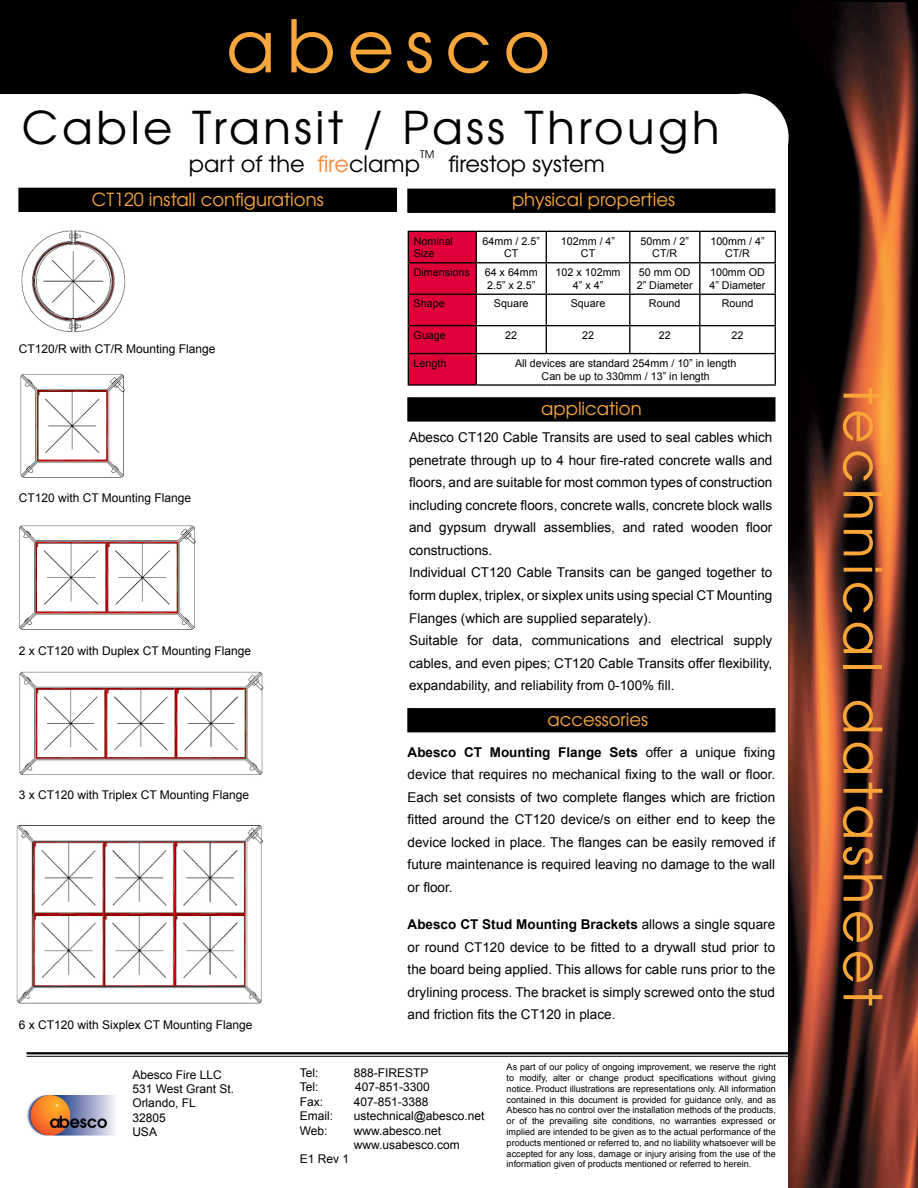
<style>
.page{position:relative;width:918px;height:1188px;background:#fff}
.page>*{position:absolute;margin:0;border:0;box-sizing:border-box;transform-origin:0 0}
.t1{font:72px "Te X Gyre Adventor";letter-spacing:.16em;color:#f9a63c}
.t2{font:52.5px "Te X Gyre Adventor";letter-spacing:.11em;color:#f9a538}
.t3{font:45px "Te X Gyre Adventor";letter-spacing:.08em;color:#000}
.t4{font:22.5px "Te X Gyre Adventor";color:#000}
.t5{font:18px "Te X Gyre Adventor";color:#f9a63c}
.t6{font:13.5px/22.5px "Arial";color:#000;text-align:justify}
.t7{font:12px/14.4px "Arial";color:#000}
.t8{font:10.8px/12.9px "Arial";color:#000;text-align:center}
.t9{font:10.5px "Te X Gyre Adventor";color:#000}
.t10{font:9px/10.8px "Arial";color:#000;text-align:justify}
.s1{color:#f98b3c}
.s2{font-weight:700}
</style>
<div class="page">
<div style="left:1px;top:1px;width:916px;height:92px;background:#000"></div>
<div style="left:0;top:0;width:918px;height:94px;border:2px solid #000"></div>
<img style="left:27px;top:1095px;width:88px;height:40px">
<hr style="left:27px;top:1052px;width:891px;height:2px;background:#000">
<hr style="left:27px;top:1056px;width:891px;height:1px;background:#000">
<div style="left:742px;top:73px;width:52px;height:59px;background:#000"></div>
<img style="left:789px;top:0;width:129px;height:1188px">
<div style="left:702px;top:94px;width:86px;height:87px;background:#fff;border-radius:50%"></div>
<div style="left:18px;top:188px;width:379px;height:24px;background:#000"></div>
<div style="left:20px;top:189px;width:376px;height:22px;border:1px solid #000"></div>
<div style="left:407px;top:189px;width:368px;height:24px;background:#000"></div>
<div style="left:409px;top:190px;width:365px;height:22px;border:1px solid #000"></div>
<hr style="left:476px;top:231px;width:70px;height:1px;background:#000">
<hr style="left:546px;top:231px;width:84px;height:1px;background:#000">
<hr style="left:546px;top:232px;width:1px;height:30px;background:#000">
<hr style="left:630px;top:231px;width:70px;height:1px;background:#000">
<hr style="left:629px;top:232px;width:1px;height:30px;background:#000">
<hr style="left:700px;top:231px;width:76px;height:1px;background:#000">
<hr style="left:699px;top:232px;width:1px;height:30px;background:#000">
<hr style="left:775px;top:232px;width:1px;height:30px;background:#000">
<hr style="left:476px;top:262px;width:70px;height:1px;background:#000">
<hr style="left:546px;top:262px;width:84px;height:1px;background:#000">
<hr style="left:546px;top:263px;width:1px;height:31px;background:#000">
<hr style="left:630px;top:262px;width:70px;height:1px;background:#000">
<hr style="left:629px;top:263px;width:1px;height:31px;background:#000">
<hr style="left:700px;top:262px;width:76px;height:1px;background:#000">
<hr style="left:699px;top:263px;width:1px;height:31px;background:#000">
<hr style="left:775px;top:263px;width:1px;height:31px;background:#000">
<hr style="left:476px;top:294px;width:70px;height:1px;background:#000">
<hr style="left:546px;top:294px;width:84px;height:1px;background:#000">
<hr style="left:546px;top:295px;width:1px;height:30px;background:#000">
<hr style="left:630px;top:294px;width:70px;height:1px;background:#000">
<hr style="left:629px;top:295px;width:1px;height:30px;background:#000">
<hr style="left:700px;top:294px;width:76px;height:1px;background:#000">
<hr style="left:699px;top:295px;width:1px;height:30px;background:#000">
<hr style="left:775px;top:295px;width:1px;height:30px;background:#000">
<hr style="left:476px;top:325px;width:70px;height:1px;background:#000">
<svg style="left:408px;top:231px;width:69px;height:153px;background:#d10036"></svg>
<hr style="left:546px;top:325px;width:84px;height:1px;background:#000">
<svg style="left:546px;top:326px;width:1px;height:27px"></svg>
<hr style="left:630px;top:325px;width:70px;height:1px;background:#000">
<svg style="left:629px;top:326px;width:1px;height:27px"></svg>
<hr style="left:700px;top:325px;width:76px;height:1px;background:#000">
<svg style="left:699px;top:326px;width:1px;height:27px"></svg>
<svg style="left:775px;top:326px;width:1px;height:27px"></svg>
<hr style="left:408px;top:353px;width:68px;height:1px;background:#000">
<hr style="left:408px;top:354px;width:1px;height:30px;background:#000">
<hr style="left:476px;top:353px;width:70px;height:1px;background:#000">
<hr style="left:476px;top:354px;width:1px;height:30px;background:#000">
<hr style="left:546px;top:353px;width:84px;height:1px;background:#000">
<hr style="left:630px;top:353px;width:70px;height:1px;background:#000">
<hr style="left:700px;top:353px;width:76px;height:1px;background:#000">
<hr style="left:775px;top:354px;width:1px;height:30px;background:#000">
<hr style="left:408px;top:384px;width:68px;height:2px;background:#000">
<hr style="left:476px;top:384px;width:70px;height:2px;background:#000">
<hr style="left:546px;top:384px;width:84px;height:2px;background:#000">
<hr style="left:630px;top:384px;width:70px;height:2px;background:#000">
<hr style="left:700px;top:384px;width:76px;height:2px;background:#000">
<img style="left:20px;top:374px;width:105px;height:104px">
<img style="left:19px;top:525px;width:177px;height:105px">
<img style="left:19px;top:671px;width:245px;height:104px">
<img style="left:21px;top:230px;width:105px;height:103px">
<img style="left:16px;top:825px;width:247px;height:179px">
<svg style="left:407px;top:397px;width:368px;height:25px;background:#080808"></svg>
<div style="left:408px;top:398px;width:367px;height:23px;border:1px solid #000"></div>
<div style="left:409px;top:399px;width:365px;height:21px;border:1px solid #000"></div>
<div style="left:407px;top:708px;width:368px;height:24px;background:#000"></div>
<div style="left:409px;top:709px;width:365px;height:22px;border:1px solid #000"></div>
<h1 class="t1" style="left:226px;top:-11px;width:326px">abesco</h1>
<h3 class="t3" style="left:22px;top:92px;width:699px">Cable Transit / Pass Through</h3>
<h3 class="t5" style="left:92px;top:185px;width:233px">CT120 install configurations</h3>
<h3 class="t5" style="left:512px;top:186px;width:165px">physical properties</h3>
<p class="t8" style="left:414px;top:234px;width:41px;text-align:left">Nominal<br>Size</p>
<p class="t8" style="left:483px;top:234px;width:59px">64mm / 2.5”<br>CT</p>
<p class="t8" style="left:561px;top:234px;width:56px">102mm / 4”<br>CT</p>
<p class="t8" style="left:641px;top:234px;width:50px">50mm / 2”<br>CT/R</p>
<p class="t8" style="left:710px;top:234px;width:56px">100mm / 4”<br>CT/R</p>
<p class="t8" style="left:414px;top:266px;width:58px">Dimensions</p>
<p class="t8" style="left:485px;top:266px;width:55px;text-align:left">64 x 64mm<br>2.5” x 2.5”</p>
<p class="t8" style="left:556px;top:266px;width:67px">102 x 102mm<br>4” x 4”</p>
<p class="t8" style="left:637px;top:266px;width:58px;text-align:left">50 mm OD<br>2” Diameter</p>
<p class="t8" style="left:709px;top:266px;width:58px;text-align:left">100mm OD<br>4” Diameter</p>
<p class="t8" style="left:414px;top:297px;width:33px">Shape</p>
<p class="t8" style="left:494px;top:297px;width:36px">Square</p>
<p class="t8" style="left:571px;top:297px;width:36px">Square</p>
<p class="t8" style="left:649px;top:297px;width:33px">Round</p>
<p class="t8" style="left:722px;top:297px;width:33px">Round</p>
<p class="t8" style="left:414px;top:329px;width:34px">Guage</p>
<p class="t8" style="left:505px;top:329px;width:13px">22</p>
<p class="t8" style="left:582px;top:329px;width:13px">22</p>
<p class="t8" style="left:659px;top:329px;width:13px">22</p>
<p class="t8" style="left:732px;top:329px;width:13px">22</p>
<p class="t8" style="left:414px;top:357px;width:34px">Length</p>
<p class="t8" style="left:515px;top:357px;width:223px">All devices are standard 254mm / 10” in length<br>Can be up to 330mm / 13” in length</p>
<p class="t9" style="left:420px;top:146px;width:16px">TM</p>
<h3 class="t4" style="left:189px;top:146px;width:233px">part of the <span class="s1">fire</span>clamp</h3>
<h3 class="t4" style="left:448px;top:146px;width:158px">firestop system</h3>
<p class="t7" style="left:19px;top:342px;width:198px">CT120/R with CT/R Mounting Flange</p>
<p class="t7" style="left:19px;top:491px;width:174px">CT120 with CT Mounting Flange</p>
<p class="t7" style="left:19px;top:644px;width:234px">2 x CT120 with Duplex CT Mounting Flange</p>
<p class="t7" style="left:19px;top:788px;width:232px">3 x CT120 with Triplex CT Mounting Flange</p>
<p class="t7" style="left:19px;top:1018px;width:235px">6 x CT120 with Sixplex CT Mounting Flange</p>
<h3 class="t5" style="left:541px;top:394px;width:102px">application</h3>
<p class="t6" style="left:409px;top:427px;width:365px;text-align:left">Abesco CT120 Cable Transits are used to seal cables which penetrate through up to 4 hour fire-rated concrete walls and floors, and are suitable for most common types of construction including concrete floors, concrete walls, concrete block walls and gypsum drywall assemblies, and rated wooden floor constructions.<br>Individual CT120 Cable Transits can be ganged together to form duplex, triplex, or sixplex units using special CT Mounting Flanges (which are supplied separately).<br>Suitable for data, communications and electrical supply cables, and even pipes; CT120 Cable Transits offer flexibility, expandability, and reliability from 0-100% fill.</p>
<h3 class="t5" style="left:547px;top:705px;width:102px">accessories</h3>
<p class="t6" style="left:408px;top:741px;width:369px"><span class="s2">Abesco CT Mounting Flange Sets</span> offer a unique fixing device that requires no mechanical fixing to the wall or floor.<br>Each set consists of two complete flanges which are friction fitted around the CT120 device/s on either end to keep the device locked in place. The flanges can be easily removed if future maintenance is required leaving no damage to the wall or floor.</p>
<p class="t6" style="left:408px;top:913px;width:369px"><span class="s2">Abesco CT Stud Mounting Brackets</span> allows a single square or round CT120 device to be fitted to a drywall stud prior to the board being applied. This allows for cable runs prior to the drylining process. The bracket is simply screwed onto the stud and friction fits the CT120 in place.</p>
<p class="t7" style="left:132px;top:1067px;width:103px">Abesco Fire LLC<br>531 West Grant St.<br>Orlando, FL<br>32805<br>USA</p>
<p class="t7" style="left:300px;top:1066px;width:20px">Tel:</p>
<p class="t7" style="left:354px;top:1066px;width:76px">888-FIRESTP</p>
<p class="t7" style="left:300px;top:1080px;width:20px">Tel:</p>
<p class="t7" style="left:355px;top:1080px;width:76px">407-851-3300</p>
<p class="t7" style="left:300px;top:1095px;width:25px">Fax:</p>
<p class="t7" style="left:354px;top:1095px;width:76px">407-851-3388</p>
<p class="t7" style="left:300px;top:1109px;width:35px">Email:</p>
<p class="t7" style="left:354px;top:1109px;width:132px">ustechnical@abesco.net</p>
<p class="t7" style="left:300px;top:1123px;width:29px">Web:</p>
<p class="t7" style="left:354px;top:1123px;width:108px">www.abesco.net www.usabesco.com</p>
<p class="t7" style="left:300px;top:1152px;width:51px">E1 Rev 1</p>
<p class="t10" style="left:507px;top:1062px;width:271px">As part of our policy of ongoing improvement, we reserve the right to modify, alter or change product specifications without giving notice. Product illustrations are representations only. All information contained in this document is provided for guidance only, and as Abesco has no control over the installation methods of the products, or of the prevailing site conditions, no warranties expressed or implied are intended to be given as to the actual performance of the products mentioned or referred to, and no liability whatsoever will be accepted for any loss, damage or injury arising from the use of the information given of products mentioned or referred to herein.</p>
<h2 class="t2" style="left:904px;top:387px;width:621px;rotate:90deg">technical datasheet</h2>
</div>
